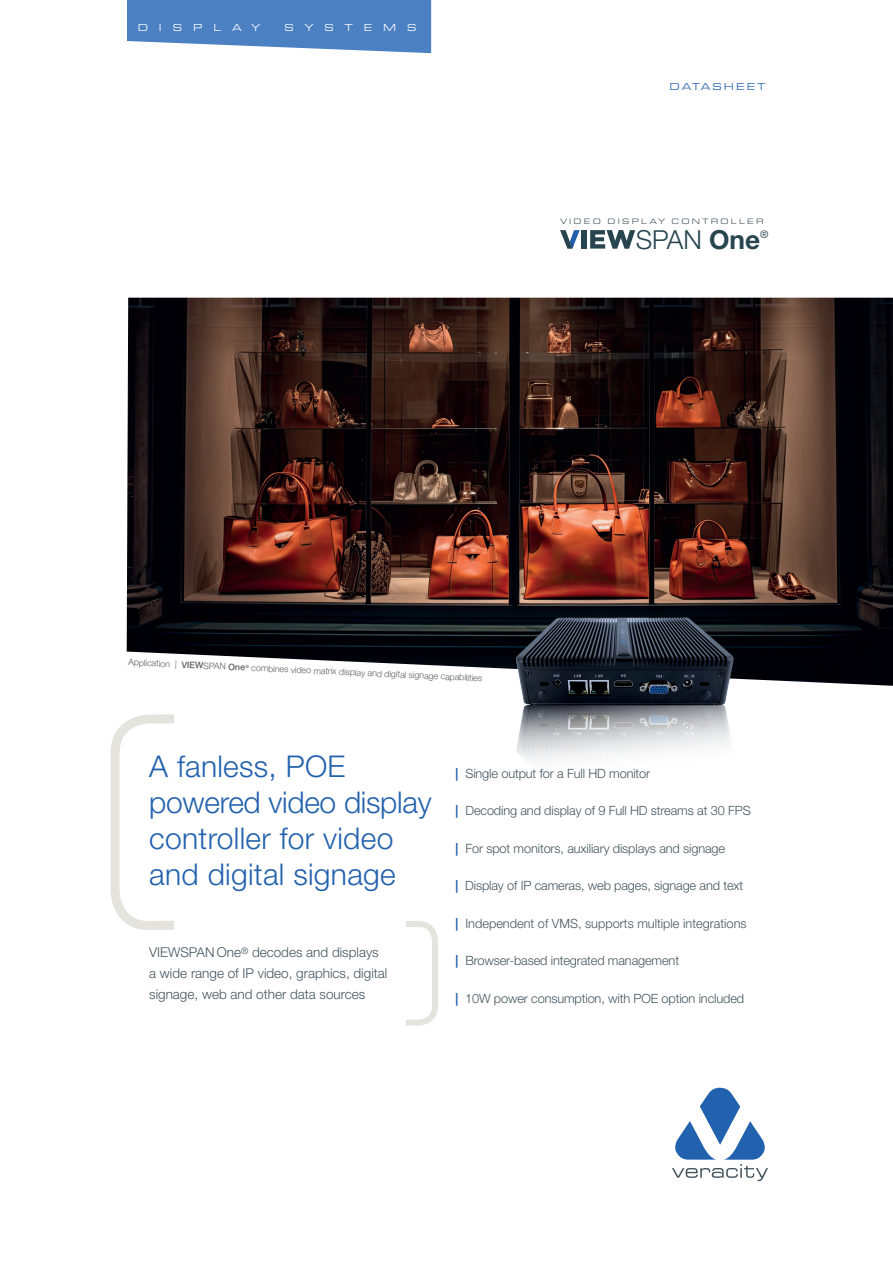
<style>
.page{position:relative;width:893px;height:1263px;background:#fff}
.page>*{position:absolute;margin:0;border:0;box-sizing:border-box;transform-origin:0 0}
.t1{font:300 30px/36px "Helvetica Neue LT Std";letter-spacing:.01em;color:#2261ad}
.t2{font:300 26.25px "Helvetica Neue LT Std";color:#27444f}
.t3{font:300 13.5px "Helvetica Neue LT Std";color:#45555f}
.t4{font:300 12.75px "Helvetica Neue LT Std";letter-spacing:-.01em;color:#45555f}
.t5{font:10.5px "Eurostile Ext";letter-spacing:1.04em;color:#fff}
.t6{font:10.5px "Eurostile Ext";letter-spacing:.2em;color:#2261ad}
.t7{font:500 10.5px "Helvetica Neue LT Std";color:#45555f}
.t8{font:300 9px "Helvetica Neue LT Std";color:#636366}
.t9{font:8.1px "Eurostile Ext";letter-spacing:.28em;color:#45555f}
.s1{font-weight:700}
.s2{font-weight:500}
.s3{font-weight:700;color:#2261ad}
</style>
<div class="page">
<img style="left:127px;top:298px;width:766px;height:388px">
<svg style="left:110px;top:714px;width:64px;height:216px"></svg>
<svg style="left:672px;top:1088px;width:96px;height:93px"></svg>
<svg style="left:406px;top:921px;width:32px;height:105px"></svg>
<svg style="left:127px;top:0;width:304px;height:53px;background:#5f8fc9"></svg>
<div style="left:582px;top:230px;width:5px;height:19px;background:#27444f"></div>
<svg style="left:590px;top:230px;width:45px;height:19px"></svg>
<svg style="left:560px;top:230px;width:20px;height:19px"></svg>
<img style="left:506px;top:611px;width:238px;height:90px">
<img style="left:516px;top:701px;width:215px;height:61px">
<p class="t5" style="left:138px;top:22px;width:124px">DISPLAY</p>
<p class="t5" style="left:284px;top:22px;width:134px">SYSTEMS</p>
<p class="t6" style="left:669px;top:81px;width:97px">DATASHEET</p>
<p class="t9" style="left:560px;top:217px;width:205px">VIDEO DISPLAY CONTROLLER</p>
<p class="t2" style="left:636px;top:223px;width:126px">SPAN <span class="s1">One</span></p>
<p class="t7" style="left:760px;top:228px;width:10px">®</p>
<p class="t8" style="left:129px;top:655px;width:356px;rotate:3deg">Application | <span class="s2">VIEW</span>SPAN <span class="s2">One</span><sup>®</sup> combines video matrix display and digital signage capabilities</p>
<p class="t1" style="left:149px;top:748px;width:198px">A fanless, POE</p>
<p class="t1" style="left:149px;top:784px;width:284px">powered video display controller for video and digital signage</p>
<p class="t3" style="left:149px;top:944px;width:231px">VIEWSPAN One<sup>®</sup> decodes and displays</p>
<p class="t3" style="left:149px;top:965px;width:240px">a wide range of IP video, graphics, digital</p>
<p class="t3" style="left:149px;top:986px;width:218px">signage, web and other data sources</p>
<p class="t4" style="left:455px;top:765px;width:196px"><span class="s3">|</span> Single output for a Full HD monitor</p>
<p class="t4" style="left:455px;top:803px;width:297px"><span class="s3">|</span> Decoding and display of 9 Full HD streams at 30 FPS</p>
<p class="t4" style="left:455px;top:840px;width:271px"><span class="s3">|</span> For spot monitors, auxiliary displays and signage</p>
<p class="t4" style="left:455px;top:878px;width:289px"><span class="s3">|</span> Display of IP cameras, web pages, signage and text</p>
<p class="t4" style="left:455px;top:915px;width:293px"><span class="s3">|</span> Independent of VMS, supports multiple integrations</p>
<p class="t4" style="left:455px;top:953px;width:225px"><span class="s3">|</span> Browser-based integrated management</p>
<p class="t4" style="left:455px;top:990px;width:290px"><span class="s3">|</span> 10W power consumption, with POE option included</p>
</div>
